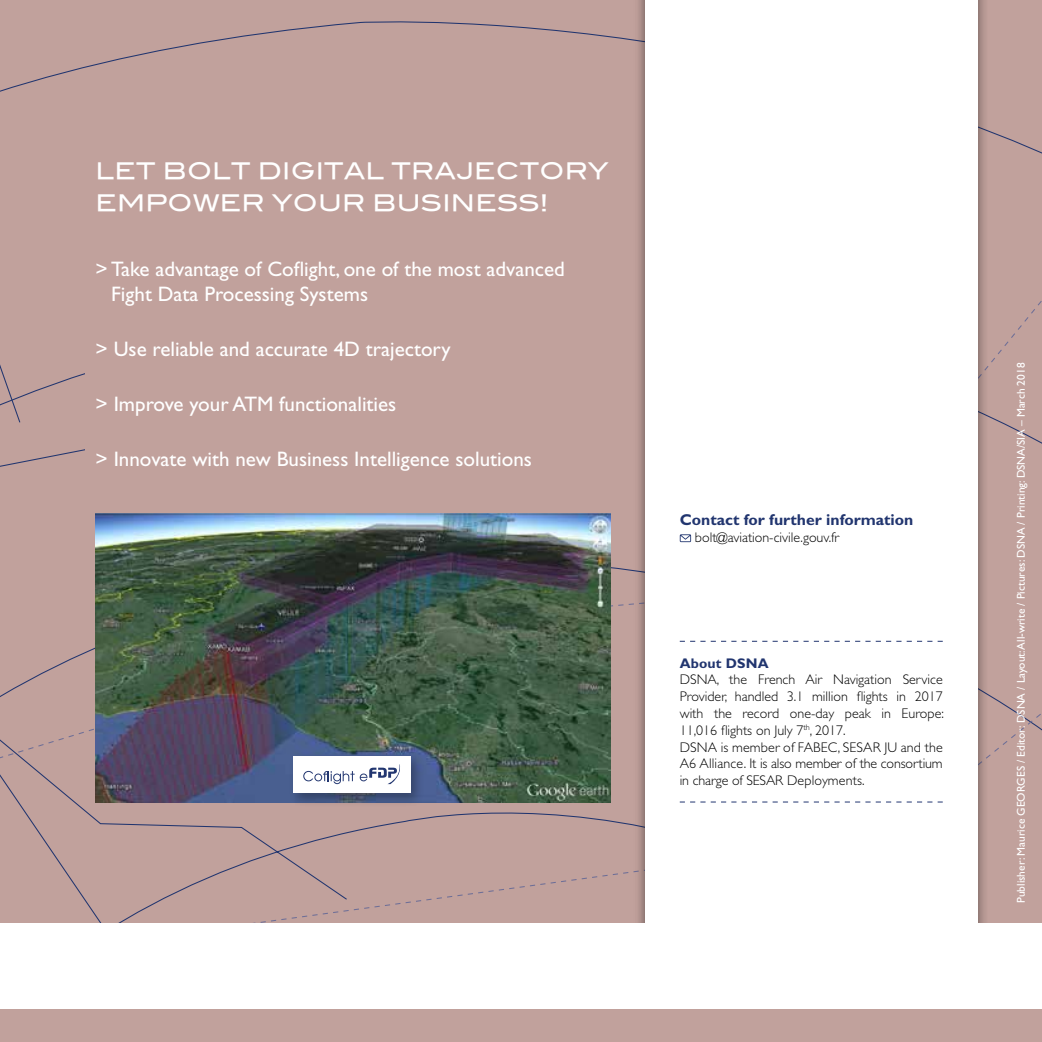
<style>
.page{position:relative;width:1042px;height:1042px;background:#fff}
.page>*{position:absolute;margin:0;border:0;box-sizing:border-box;transform-origin:0 0}
.t1{font:22.75px/31.5px "Blair Md ITCTT Medium";letter-spacing:.01em;color:#fff}
.t2{font:21px/25.2px "Gill Sans Std";color:#fff}
.t3{font:700 15.75px "Gill Sans Std";color:#21356f}
.t4{font:300 14px/16.8px "Gill Sans Std";color:#000}
.t5{font:700 14px "Gill Sans Std";letter-spacing:.01em;color:#21356f}
.t6{font:11.38px "Gill Sans Std";color:#fff}
</style>
<div class="page">
<div style="left:0;top:0;width:1042px;height:277px;background:#c1a19c"></div>
<div style="left:0;top:298px;width:1042px;height:625px;background:#c1a19c"></div>
<div style="left:0;top:1008px;width:1042px;height:34px;background:#c1a19c"></div>
<div style="left:86px;top:147px;width:559px;height:406px;background:#c1a19c"></div>
<div style="left:633px;top:0;width:356px;height:998px;background:#000;opacity:.5"></div>
<div style="left:645px;top:0;width:332px;height:987px;background:#fff"></div>
<svg style="left:680px;top:534px;width:11px;height:8px"></svg>
<div style="left:0;top:923px;width:1042px;height:85px;background:#fff"></div>
<svg style="left:680px;top:641px;width:263px;height:1px"></svg>
<svg style="left:680px;top:801px;width:263px;height:2px"></svg>
<img style="left:96px;top:514px;width:515px;height:288px">
<div style="left:288px;top:751px;width:137px;height:56px;background:#000;opacity:.3"></div>
<div style="left:293px;top:756px;width:117px;height:36px;background:#fff"></div>
<svg style="left:303px;top:764px;width:97px;height:20px"></svg>
<h1 class="t1" style="left:96px;top:153px;width:515px">LET BOLT DIGITAL TRAJECTO RY<br>EMPOWER YOUR BUSINESS!</h1>
<h2 class="t2" style="left:111px;top:256px;width:455px;text-indent:-15px">&gt; Take advantage of Coflight, one of the most advanced<br>Fight Data Processing Systems</h2>
<h2 class="t2" style="left:96px;top:336px;width:357px">&gt; Use reliable and accurate 4D trajectory</h2>
<h2 class="t2" style="left:96px;top:391px;width:302px">&gt; Improve your ATM functionalities</h2>
<h2 class="t2" style="left:96px;top:446px;width:438px">&gt; Innovate with new Business Intelligence solutions</h2>
<p class="t3" style="left:680px;top:510px;width:235px">Contact for further information</p>
<p class="t4" style="left:695px;top:529px;width:146px">bolt@aviation-civile.gouv.fr</p>
<p class="t5" style="left:680px;top:654px;width:90px">About DSNA</p>
<p class="t4" style="left:680px;top:671px;width:266px">DSNA, the French Air Navigation Service Provider, handled 3.1 million flights in 2017 with the record one-day peak in Europe:<br>11,016 flights on July 7<sup>th</sup>, 2017.<br>DSNA is member of FABEC, SESAR JU and the A6 Alliance. It is also member of the consortium in charge of SESAR Deployments.</p>
<p class="t6" style="left:1014px;top:903px;width:542px;rotate:-90deg">Publisher: Maurice Georg es / Editor: DSNA / Layout: All-write / Pictures: DSNA / Printing: DSNA/SIA – March 2018</p>
</div>
